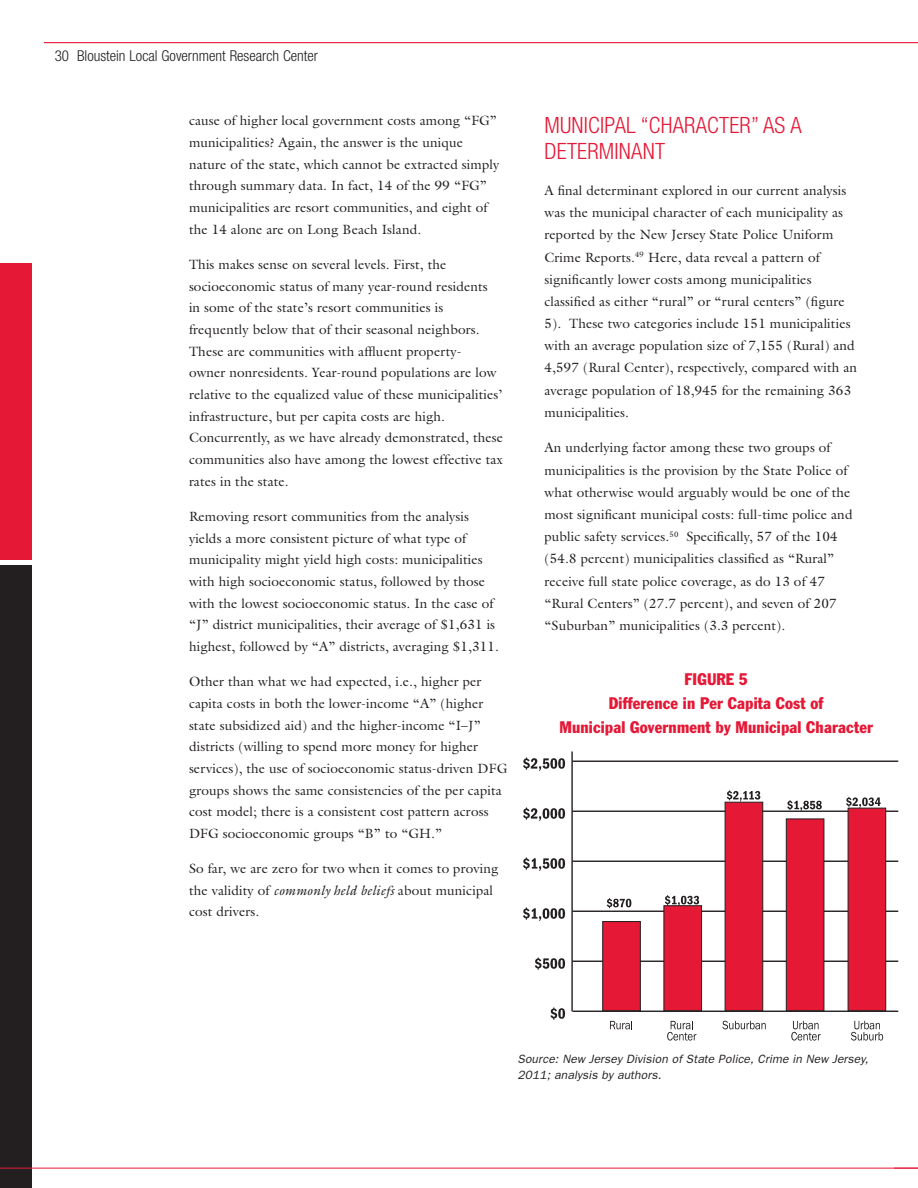
<style>
.page{position:relative;width:918px;height:1188px;background:#fff}
.page>*{position:absolute;margin:0;border:0;box-sizing:border-box;transform-origin:0 0}
.t1{font:300 condensed 22.5px/26.7px "Helvetica Neue";letter-spacing:.01em;color:#e51836}
.t2{font:condensed 16.5px "Franklin Gothic";letter-spacing:.01em;color:#e51836}
.t3{font:300 condensed 15px "Helvetica Neue";color:#231f20}
.t4{font:13.5px/21.8px "Galliard";letter-spacing:.01em;color:#231f20}
.t5{font:italic 12px/16.5px "Franklin Gothic";letter-spacing:.01em;color:#231f20}
.s1{font-style:italic}
</style>
<div class="page">
<hr style="left:44px;top:42px;width:874px;height:1px;background:#e51836">
<div style="left:0;top:566px;width:32px;height:622px;background:#231f20"></div>
<div style="left:0;top:263px;width:32px;height:297px;background:#e51836"></div>
<hr style="left:0;top:1168px;width:918px;height:1px;background:#e51836">
<svg style="left:894px;top:1168px;width:24px;height:1px"></svg>
<hr style="left:572px;top:1011px;width:326px;height:1px;background:#231f20">
<hr style="left:572px;top:961px;width:326px;height:1px;background:#231f20">
<hr style="left:572px;top:911px;width:326px;height:1px;background:#231f20">
<hr style="left:572px;top:861px;width:326px;height:1px;background:#231f20">
<hr style="left:572px;top:811px;width:326px;height:1px;background:#231f20">
<hr style="left:572px;top:761px;width:326px;height:1px;background:#231f20">
<svg style="left:550px;top:1008px;width:15px;height:12px"></svg>
<svg style="left:535px;top:958px;width:30px;height:12px"></svg>
<svg style="left:523px;top:908px;width:42px;height:13px"></svg>
<svg style="left:523px;top:858px;width:42px;height:13px"></svg>
<svg style="left:523px;top:808px;width:42px;height:13px"></svg>
<svg style="left:523px;top:758px;width:42px;height:13px"></svg>
<hr style="left:571px;top:752px;width:2px;height:259px;background:#231f20">
<div style="left:602px;top:921px;width:39px;height:90px;background:#e51836;border:1px solid #231f20"></div>
<div style="left:848px;top:808px;width:38px;height:203px;background:#e51836;border:1px solid #231f20"></div>
<div style="left:786px;top:819px;width:38px;height:192px;background:#e51836;border:1px solid #231f20"></div>
<div style="left:725px;top:802px;width:38px;height:209px;background:#e51836;border:1px solid #231f20"></div>
<div style="left:664px;top:905px;width:38px;height:106px;background:#e51836;border:1px solid #231f20"></div>
<svg style="left:607px;top:898px;width:24px;height:10px"></svg>
<svg style="left:846px;top:797px;width:35px;height:11px"></svg>
<svg style="left:787px;top:800px;width:35px;height:11px"></svg>
<svg style="left:727px;top:790px;width:33px;height:11px"></svg>
<svg style="left:665px;top:895px;width:34px;height:11px"></svg>
<svg style="left:610px;top:1021px;width:22px;height:8px"></svg>
<svg style="left:667px;top:1021px;width:29px;height:20px"></svg>
<svg style="left:722px;top:1021px;width:44px;height:8px"></svg>
<svg style="left:791px;top:1021px;width:30px;height:20px"></svg>
<svg style="left:851px;top:1021px;width:32px;height:20px"></svg>
<p class="t3" style="left:55px;top:47px;width:265px">30 Bloustein Local Government Research Center</p>
<p class="t4" style="left:189px;top:110px;width:312px">cause of higher local government costs among “FG” municipalities? Again, the answer is the unique nature of the state, which cannot be extracted simply through summary data. In fact, 14 of the 99 “FG” municipalities are resort communities, and eight of the 14 alone are on Long Beach Island.</p>
<p class="t4" style="left:189px;top:253px;width:316px">This makes sense on several levels. First, the socioeconomic status of many year-round residents<br>in some of the state’s resort communities is frequently below that of their seasonal neighbors.<br>These are communities with affluent property-<br>owner nonresidents. Year-round populations are low relative to the equalized value of these municipalities’ infrastructure, but per capita costs are high.<br>Concurrently, as we have already demonstrated, these communities also have among the lowest effective tax rates in the state.</p>
<p class="t4" style="left:189px;top:505px;width:311px">Removing resort communities from the analysis yields a more consistent picture of what type of municipality might yield high costs: municipalities with high socioeconomic status, followed by those with the lowest socioeconomic status. In the case of “J” district municipalities, their average of $1,631 is highest, followed by “A” districts, averaging $1,311.</p>
<p class="t4" style="left:189px;top:671px;width:320px">Other than what we had expected, i.e., higher per capita costs in both the lower-income “A” (higher state subsidized aid) and the higher-income “I–J” districts (willing to spend more money for higher services), the use of socioeconomic status-driven DFG groups shows the same consistencies of the per capita cost model; there is a consistent cost pattern across DFG socioeconomic groups “B” to “GH.”</p>
<p class="t4" style="left:189px;top:857px;width:311px">So far, we are zero for two when it comes to proving the validity of <span class="s1">commonly held beliefs</span> about municipal cost drivers.</p>
<h1 class="t1" style="left:544px;top:111px;width:259px">Municipal “Character” as a<br>Determ inant</h1>
<p class="t4" style="left:544px;top:179px;width:314px;line-height:22.2px">A final determinant explored in our current analysis was the municipal character of each municipality as reported by the New Jersey State Police Uniform Crime Reports.<sup>49</sup> Here, data reveal a pattern of significantly lower costs among municipalities classified as either “rural” or “rural centers” (figure 5). These two categories include 151 municipalities with an average population size of 7,155 (Rural) and 4,597 (Rural Center), respectively, compared with an average population of 18,945 for the remaining 363 municipalities.</p>
<p class="t4" style="left:545px;top:437px;width:310px;line-height:22.2px">An underlying factor among these two groups of municipalities is the provision by the State Police of what otherwise would arguably would be one of the most significant municipal costs: full-time police and public safety services.<sup>50</sup> Specifically, 57 of the 104 (54.8 percent) municipalities classified as “Rural” receive full state police coverage, as do 13 of 47 “Rural Centers” (27.7 percent), and seven of 207 “Suburban” municipalities (3.3 percent).</p>
<p class="t2" style="left:685px;top:669px;width:24px">Figure</p>
<p class="t2" style="left:739px;top:669px;width:10px">5</p>
<p class="t2" style="left:609px;top:693px;width:216px">Difference in Per Capita Cost of</p>
<p class="t2" style="left:559px;top:717px;width:315px">Municipal Government by Municipal Character</p>
<p class="t5" style="left:518px;top:1050px;width:353px">Source: New Jersey Division of State Police, Crime in New Jersey,<br>2011; analysis by authors.</p>
</div>
